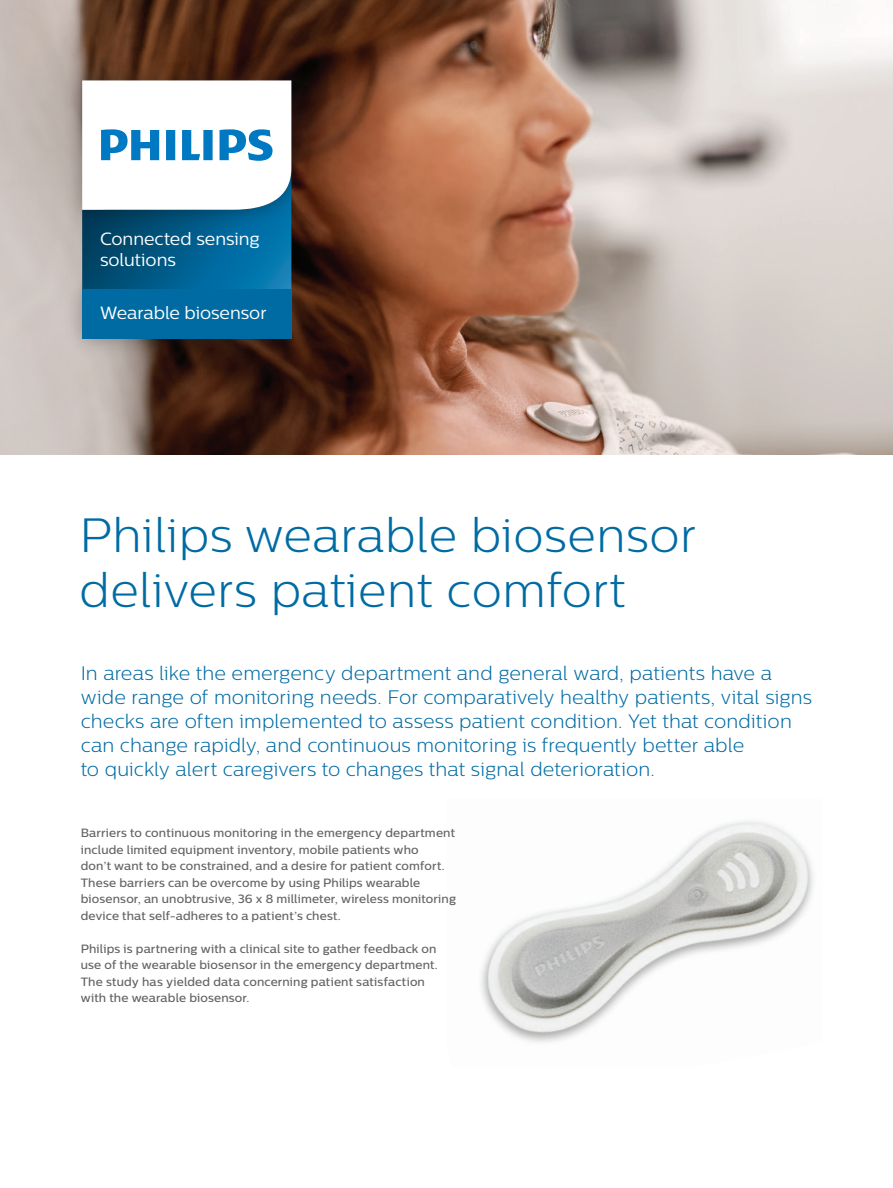
<style>
.page{position:relative;width:893px;height:1188px;background:#fff}
.page>*{position:absolute;margin:0;border:0;box-sizing:border-box;transform-origin:0 0}
.t1{font:300 48px/55.5px "Centrale Sans";letter-spacing:.01em;color:#006ba3}
.t2{font:300 19.5px/24px "Centrale Sans";letter-spacing:.005em;color:#006ba3}
.t3{font:17.7px/21.3px "Centrale Sans";letter-spacing:-.005em;color:#fff}
.t4{font:500 12px/16.5px "Centrale Sans";letter-spacing:.01em;color:#636366}
</style>
<div class="page">
<img style="left:0;top:0;width:893px;height:454px">
<img style="left:480px;top:821px;width:334px;height:222px">
<img style="left:57px;top:264px;width:260px;height:100px">
<div style="left:82px;top:289px;width:209px;height:50px;background:#006ba3"></div>
<img style="left:57px;top:55px;width:260px;height:180px">
<svg style="left:82px;top:80px;width:209px;height:209px"></svg>
<h3 class="t3" style="left:100px;top:228px;width:161px">Connected sensing solutions</h3>
<h3 class="t3" style="left:100px;top:302px;width:168px">Wearable biosensor</h3>
<h1 class="t1" style="left:79px;top:507px;width:618px">Philips wearable biosensor delivers patient comfort</h1>
<p class="t2" style="left:81px;top:661px;width:733px">In areas like the emergency department and general ward, patients have a wide range of monitoring needs. For comparatively healthy patients, vital signs checks are often implemented to assess patient condition. Yet that condition can change rapidly, and continuous monitoring is frequently better able<br>to quickly alert caregivers to changes that signal deterioration.</p>
<p class="t4" style="left:81px;top:825px;width:377px">Barriers to continuous monitoring in the emergency department include limited equipment inventory, mobile patients who<br>don’t want to be constrained, and a desire for patient comfort.<br>These barriers can be overcome by using Philips wearable biosensor, an unobtrusive, 36 x 8 millimeter, wireless monitoring device that self-adheres to a patient’s chest.</p>
<p class="t4" style="left:81px;top:940px;width:358px">Philips is partnering with a clinical site to gather feedback on use of the wearable biosensor in the emergency department.<br>The study has yielded data concerning patient satisfaction with the wearable biosensor.</p>
</div>
